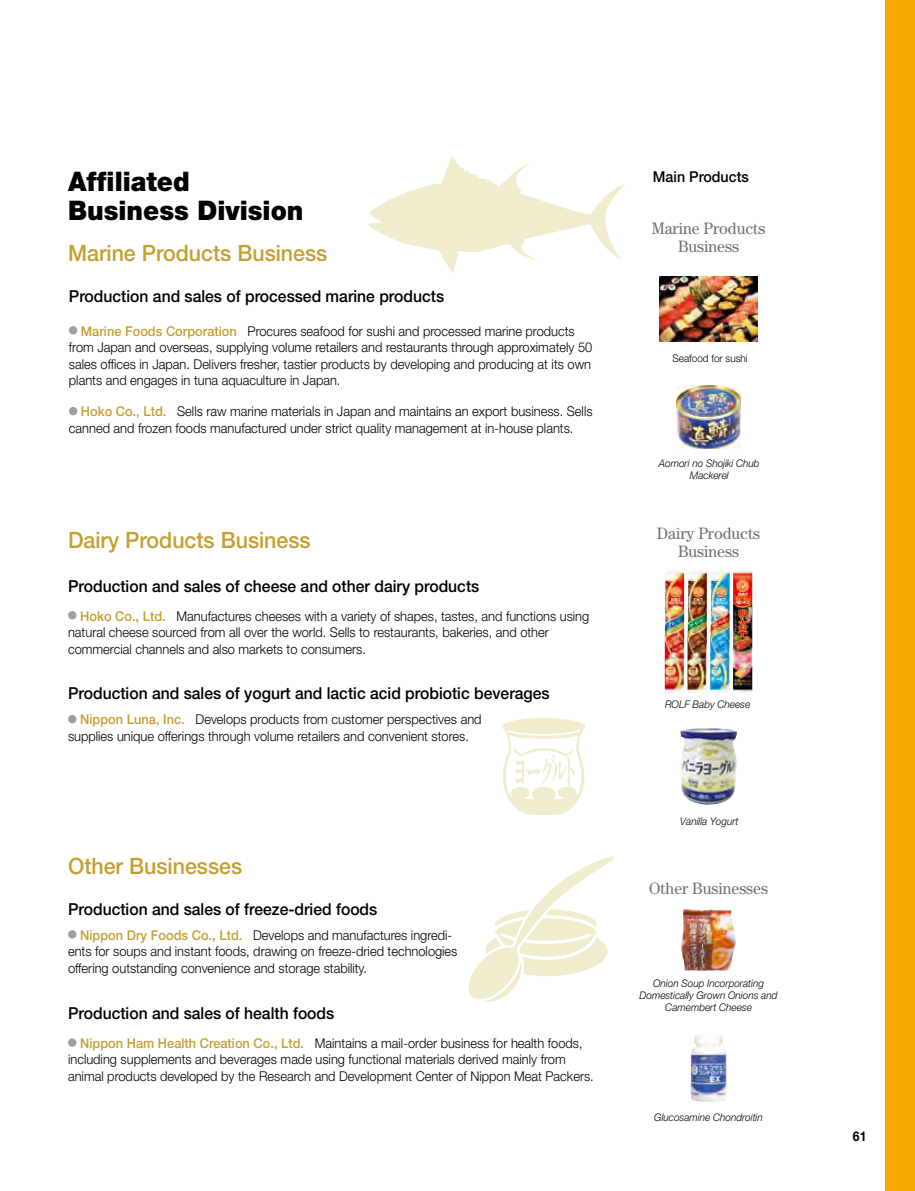
<style>
.page{position:relative;width:915px;height:1191px;background:#fff}
.page>*{position:absolute;margin:0;border:0;box-sizing:border-box;transform-origin:0 0}
.t1{font:900 27px/28.5px "Helvetica Neue LT Std";color:#000;scale:.95 1}
.t2{font:500 22.5px "Helvetica Neue LT Std";color:#c69f2f;scale:.95 1}
.t3{font:500 16.5px "Helvetica Neue LT Std";color:#000;scale:.95 1}
.t4{font:16.5px/18px "Century Std";color:#727171;text-align:center;scale:.95 1}
.t5{font:500 15px "Helvetica Neue LT Std";color:#000;scale:.95 1}
.t6{font:300 13.5px/16.5px "Helvetica Neue LT Std";color:#000;scale:.95 1}
.t7{font:700 13.5px "Helvetica Neue LT Std";color:#000;scale:.9 1}
.t8{font:italic 300 10.5px/12px "Helvetica Neue LT Std";color:#000;text-align:center;scale:.95 1}
.t9{font:300 10.5px "Helvetica Neue LT Std";color:#000;scale:.95 1}
.s1{font-weight:500;color:#c69f2f}
</style>
<div class="page">
<svg style="left:369px;top:155px;width:257px;height:118px"></svg>
<svg style="left:502px;top:718px;width:83px;height:97px"></svg>
<svg style="left:468px;top:856px;width:146px;height:146px"></svg>
<div style="left:68px;top:930px;width:8px;height:8px;background:#9fa0a0;border-radius:50%"></div>
<div style="left:69px;top:407px;width:8px;height:8px;background:#9fa0a0;border-radius:50%"></div>
<div style="left:68px;top:715px;width:8px;height:8px;background:#9fa0a0;border-radius:50%"></div>
<div style="left:68px;top:1038px;width:8px;height:8px;background:#9fa0a0;border-radius:50%"></div>
<div style="left:69px;top:326px;width:8px;height:8px;background:#9fa0a0;border-radius:50%"></div>
<div style="left:68px;top:611px;width:8px;height:8px;background:#9fa0a0;border-radius:50%"></div>
<div style="left:884px;top:0;width:30px;height:1191px;background:#f7ab00"></div>
<img style="left:733px;top:570px;width:19px;height:124px">
<img style="left:664px;top:569px;width:20px;height:125px">
<img style="left:710px;top:569px;width:19px;height:125px">
<img style="left:687px;top:569px;width:19px;height:125px">
<img style="left:659px;top:276px;width:98px;height:66px">
<img style="left:676px;top:385px;width:64px;height:64px">
<img style="left:680px;top:728px;width:57px;height:76px">
<img style="left:681px;top:908px;width:54px;height:63px">
<img style="left:690px;top:1035px;width:37px;height:67px">
<h1 class="t1" style="left:68px;top:167px;width:249px">Affiliated<br>Business Division</h1>
<h2 class="t2" style="left:68px;top:240px;width:274px">Marine Products Business</h2>
<p class="t3" style="left:69px;top:286px;width:396px">Production and sales of processed marine products</p>
<p class="t6" style="left:69px;top:322px;width:552px;text-indent:12px"><span class="s1">Marine Foods Corporation</span> Procures seafood for sushi and processed marine products from Japan and overseas, supplying volume retailers and restaurants through approximately 50 sales offices in Japan. Delivers fresher, tastier products by developing and producing at its own plants and engages in tuna aquaculture in Japan.</p>
<p class="t6" style="left:69px;top:403px;width:552px;text-indent:12px"><span class="s1">Hoko Co., Ltd.</span> Sells raw marine materials in Japan and maintains an export business. Sells canned and frozen foods manufactured under strict quality management at in-house plants.</p>
<h2 class="t2" style="left:68px;top:527px;width:257px">Dairy Products Business</h2>
<p class="t3" style="left:68px;top:576px;width:434px">Production and sales of cheese and other dairy products</p>
<p class="t6" style="left:68px;top:607px;width:550px;text-indent:12px"><span class="s1">Hoko Co., Ltd.</span> Manufactures cheeses with a variety of shapes, tastes, and functions using natural cheese sourced from all over the world. Sells to restaurants, bakeries, and other commercial channels and also markets to consumers.</p>
<p class="t3" style="left:68px;top:683px;width:508px">Production and sales of yogurt and lactic acid probiotic beverages</p>
<p class="t6" style="left:68px;top:711px;width:436px;text-indent:12px"><span class="s1">Nippon Luna, Inc.</span> Develops products from customer perspectives and supplies unique offerings through volume retailers and convenient stores.</p>
<h2 class="t2" style="left:68px;top:852px;width:185px">Other Businesses</h2>
<p class="t3" style="left:68px;top:899px;width:327px">Production and sales of freeze-dried foods</p>
<p class="t6" style="left:68px;top:926px;width:411px;text-indent:12px"><span class="s1">Nippon Dry Foods Co., Ltd.</span> Develops and manufactures ingredi&shy;ents for soups and instant foods, drawing on freeze-dried technologies offering outstanding convenience and storage stability.</p>
<p class="t3" style="left:68px;top:1003px;width:282px">Production and sales of health foods</p>
<p class="t6" style="left:68px;top:1034px;width:554px;text-indent:12px"><span class="s1">Nippon Ham Health Creation Co., Ltd.</span> Maintains a mail-order business for health foods, including supplements and beverages made using functional materials derived mainly from animal products developed by the Research and Development Center of Nippon Meat Packers.</p>
<p class="t5" style="left:652px;top:167px;width:102px">Main Products</p>
<p class="t4" style="left:651px;top:219px;width:121px">Marine Products<br>Business</p>
<p class="t9" style="left:672px;top:352px;width:80px">Seafood for sushi</p>
<p class="t8" style="left:658px;top:457px;width:107px">Aomori no Shojiki Chub<br>Mackerel</p>
<p class="t4" style="left:656px;top:524px;width:110px">Dairy Products<br>Business</p>
<p class="t8" style="left:665px;top:698px;width:91px">ROLF Baby Cheese</p>
<p class="t8" style="left:680px;top:814px;width:63px">Vanilla Yogurt</p>
<p class="t4" style="left:649px;top:879px;width:127px">Other Businesses</p>
<p class="t8" style="left:639px;top:977px;width:147px">Onion Soup Incorporating<br>Domestically Grown Onions and<br>Camembert Cheese</p>
<p class="t8" style="left:654px;top:1111px;width:116px">Glucosamine Chondroitin</p>
<p class="t7" style="left:852px;top:1127px;width:17px">61</p>
</div>
